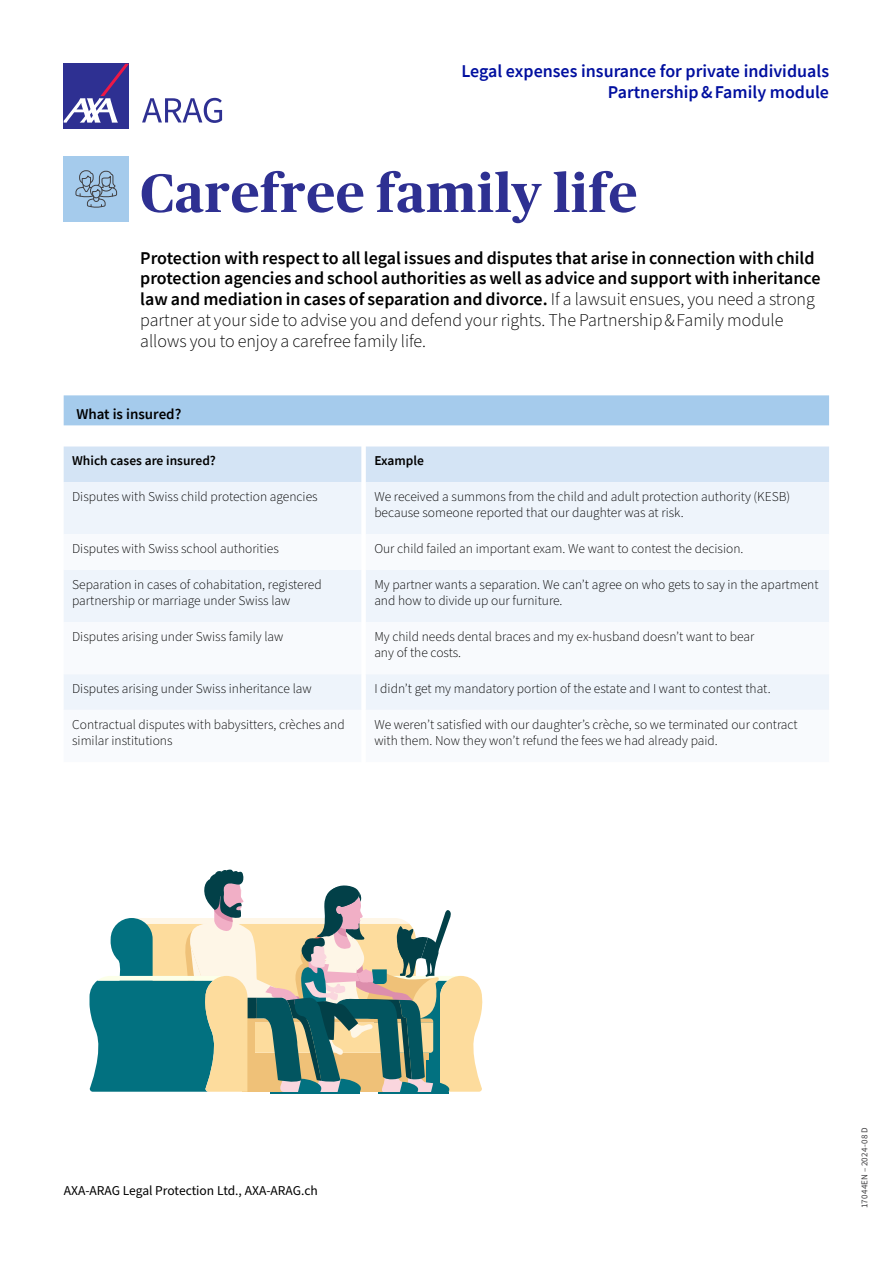
<style>
.page{position:relative;width:893px;height:1263px;background:#fff}
.page>*{position:absolute;margin:0;border:0;box-sizing:border-box;transform-origin:0 0}
.t1{font:700 54px "Publico Headline";letter-spacing:.02em;color:#2e3092}
.t2{font:600 18px/20.7px "Source Sans Pro";color:#000}
.t3{font:600 18px/20.7px "Source Sans Pro";color:#000f9f;text-align:right}
.t4{font:600 15px "Source Sans Pro";color:#000}
.t5{font:300 13.5px/16.5px "Source Sans Pro";color:#000}
.t6{font:13.5px "Source Sans Pro";color:#000}
.t7{font:600 13.5px "Source Sans Pro";color:#000}
.t8{font:9px "Source Sans Pro";letter-spacing:.015em;color:#414042}
.s1{font-weight:300}
</style>
<div class="page">
<div style="left:64px;top:395px;width:765px;height:30px;background:#a5cbec"></div>
<div style="left:64px;top:446px;width:765px;height:36px;background:#d4e4f5"></div>
<div style="left:64px;top:482px;width:765px;height:52px;background:#eef4fb"></div>
<svg style="left:64px;top:570px;width:765px;height:140px;fill:#eef4fb"></svg>
<div style="left:64px;top:156px;width:65px;height:66px;background:#a5cbec"></div>
<svg style="left:75px;top:170px;width:42px;height:38px"></svg>
<div style="left:64px;top:64px;width:65px;height:65px;background:#2e3092"></div>
<svg style="left:64px;top:64px;width:65px;height:59px"></svg>
<svg style="left:142px;top:98px;width:80px;height:25px"></svg>
<svg style="left:90px;top:869px;width:393px;height:225px"></svg>
<h2 class="t3" style="left:461px;top:61px;width:369px">Legal expenses insurance for private individuals<br>Partnership&amp;Family module</h2>
<h1 class="t1" style="left:140px;top:154px;width:498px">Carefree family life</h1>
<p class="t2" style="left:140px;top:247px;width:682px">Protection with respect to all legal issues and disputes that arise in connection with child protection agencies and school authorities as well as advice and support with inheritance law and mediation in cases of separation and divorce. <span class="s1">If a lawsuit ensues, you need a strong partner at your side to advise you and defend your rights. The Partnership &amp; Family module allows you to enjoy a carefree family life.</span></p>
<p class="t4" style="left:76px;top:404px;width:106px">What is insured?</p>
<p class="t7" style="left:72px;top:452px;width:145px">Which cases are insured?</p>
<p class="t7" style="left:374px;top:452px;width:51px">Example</p>
<p class="t5" style="left:72px;top:488px;width:247px">Disputes with Swiss child protection agencies</p>
<p class="t5" style="left:374px;top:488px;width:417px">We received a summons from the child and adult protection authority (KESB) because someone reported that our daughter was at risk.</p>
<p class="t5" style="left:72px;top:541px;width:208px">Disputes with Swiss school authorities</p>
<p class="t5" style="left:374px;top:541px;width:371px">Our child failed an important exam. We want to contest the decision.</p>
<p class="t5" style="left:72px;top:576px;width:251px">Separation in cases of cohabitation, registered partnership or marriage under Swiss law</p>
<p class="t5" style="left:374px;top:576px;width:446px">My partner wants a separation. We can’t agree on who gets to say in the apartment and how to divide up our furniture.</p>
<p class="t5" style="left:72px;top:628px;width:213px">Disputes arising under Swiss family law</p>
<p class="t5" style="left:374px;top:628px;width:381px">My child needs dental braces and my ex-husband doesn’t want to bear any of the costs.</p>
<p class="t5" style="left:72px;top:680px;width:241px">Disputes arising under Swiss inheritance law</p>
<p class="t5" style="left:374px;top:680px;width:398px">I didn’t get my mandatory portion of the estate and I want to contest that.</p>
<p class="t5" style="left:72px;top:716px;width:274px">Contractual disputes with babysitters, crèches and similar institutions</p>
<p class="t5" style="left:374px;top:716px;width:425px">We weren’t satisfied with our daughter’s crèche, so we terminated our contract with them. Now they won’t refund the fees we had already paid.</p>
<p class="t6" style="left:64px;top:1182px;width:256px">AXA-ARAG Legal Protection Ltd., AXA-ARAG.ch</p>
<p class="t8" style="left:858px;top:1208px;width:82px;rotate:-90deg">17044EN – 2024-08 D</p>
</div>
